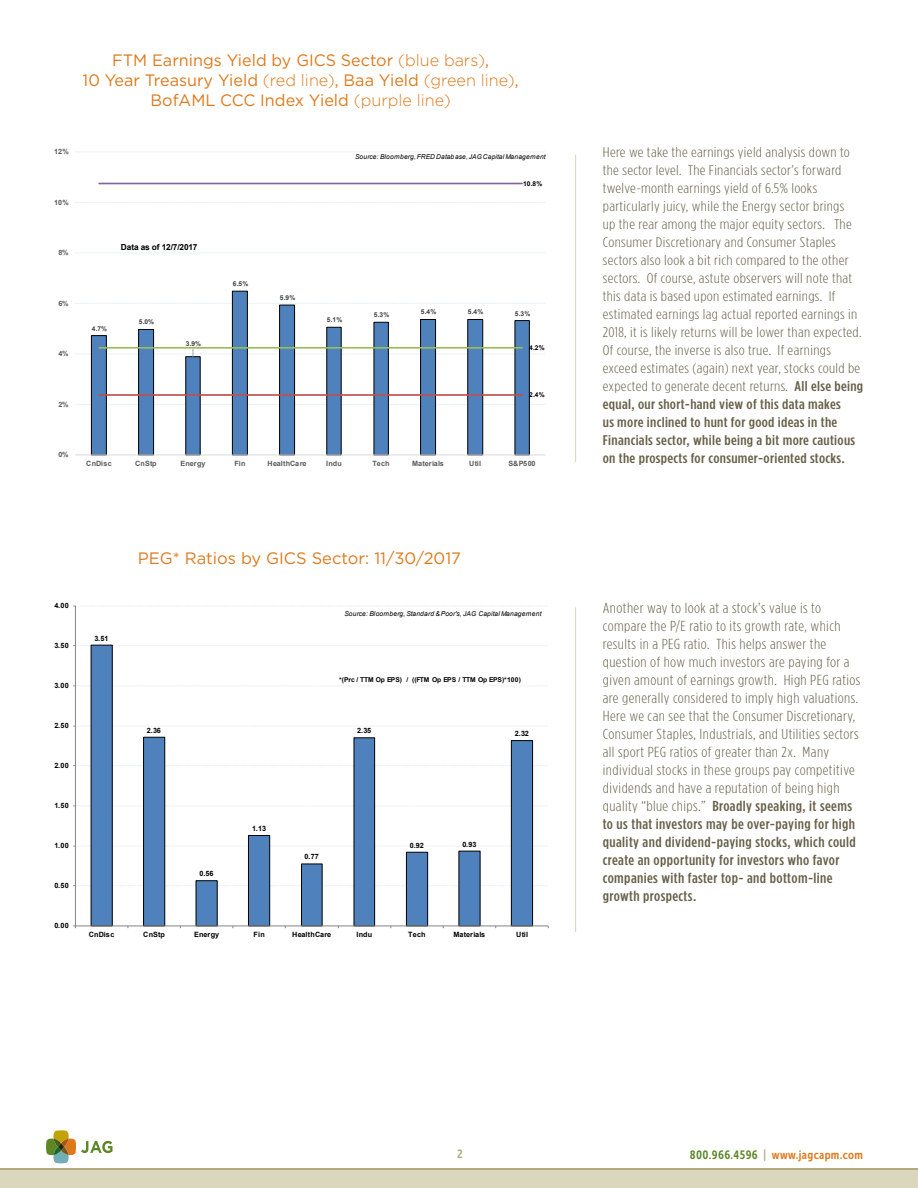
<style>
.page{position:relative;width:918px;height:1188px;background:#fff}
.page>*{position:absolute;margin:0;border:0;box-sizing:border-box;transform-origin:0 0}
.t1{font:16.5px "Gotham";color:#de791b}
.t2{font:300 14.55px/18px "Gotham Condensed";letter-spacing:.025em;color:#676049;scale:1.14 1}
.t3{font:300 14.1px/18px "Gotham Condensed";letter-spacing:.02em;color:#676049;scale:1.18 1}
.t4{font:12px "Museo Sans Cond 700";letter-spacing:.03em;color:#de791b}
.t5{font:12px "Museo Sans Cond 700";color:#b1aa7d}
.t6{font:700 8.4px "Arial";letter-spacing:-.025em;color:#000}
.t7{font:700 7.2px "Arial";letter-spacing:.005em;color:#000}
.t8{font:700 7.2px "Arial";letter-spacing:.005em;color:#595959}
.t9{font:italic 6.75px "Arial";letter-spacing:.025em;color:#000}
.t10{font:700 6.75px "Arial";letter-spacing:-.03em;color:#000}
.t11{font:italic 6.6px "Arial";letter-spacing:.025em;color:#000}
.t12{font:700 6.6px "Arial";color:#404040}
.t13{font:700 6.6px "Arial";color:#000}
.s1{font-weight:300}
.s2{font-weight:500}
.s3{color:#5c8727}
.s4{color:#b1aa7d}
</style>
<div class="page">
<div style="left:0;top:1168px;width:918px;height:18px;background:linear-gradient(to right,#dad7bd,#dad7bd)"></div>
<div style="left:0;top:1171px;width:918px;height:17px;background:#dad7bd"></div>
<svg style="left:46px;top:1130px;width:67px;height:34px"></svg>
<hr style="left:575px;top:154px;width:1px;height:308px;background:#dad7bd">
<hr style="left:575px;top:608px;width:1px;height:324px;background:#dad7bd">
<svg style="left:75px;top:404px;width:470px;height:1px"></svg>
<svg style="left:75px;top:303px;width:470px;height:1px"></svg>
<svg style="left:75px;top:202px;width:470px;height:1px"></svg>
<svg style="left:91px;top:291px;width:439px;height:164px"></svg>
<hr style="left:75px;top:455px;width:470px;height:1px;background:#d9d9d9">
<hr style="left:99px;top:394px;width:423px;height:2px;background:#c0504d">
<hr style="left:99px;top:347px;width:423px;height:2px;background:#9bbb59">
<hr style="left:99px;top:183px;width:423px;height:1px;background:#8064a2">
<svg style="left:75px;top:349px;width:470px;height:8px"></svg>
<svg style="left:91px;top:646px;width:442px;height:280px"></svg>
<hr style="left:75px;top:606px;width:1px;height:320px;background:#868686">
<svg style="left:73px;top:885px;width:475px;height:1px"></svg>
<svg style="left:73px;top:846px;width:475px;height:1px"></svg>
<svg style="left:73px;top:806px;width:461px;height:1px"></svg>
<svg style="left:73px;top:765px;width:475px;height:1px"></svg>
<svg style="left:73px;top:726px;width:475px;height:1px"></svg>
<svg style="left:73px;top:686px;width:460px;height:1px"></svg>
<svg style="left:73px;top:645px;width:475px;height:1px"></svg>
<svg style="left:73px;top:606px;width:475px;height:1px"></svg>
<hr style="left:75px;top:926px;width:473px;height:1px;background:#868686">
<p class="t1" style="left:112px;top:51px;width:378px">FTM Earnings Yield by GICS Sector <span class="s1">(blue bars)</span>,</p>
<p class="t1" style="left:83px;top:71px;width:438px">10 Year Treasury Yield <span class="s1">(red line)</span>, Baa Yield <span class="s1">(green line)</span>,</p>
<p class="t1" style="left:151px;top:91px;width:302px">BofAML CCC Index Yield <span class="s1">(purple line)</span></p>
<p class="t8" style="left:54px;top:147px;width:16px">12%</p>
<p class="t8" style="left:54px;top:198px;width:16px">10%</p>
<p class="t8" style="left:58px;top:248px;width:12px">8%</p>
<p class="t8" style="left:58px;top:298px;width:12px">6%</p>
<p class="t8" style="left:58px;top:349px;width:12px">4%</p>
<p class="t8" style="left:58px;top:399px;width:12px">2%</p>
<p class="t6" style="left:121px;top:241px;width:78px">Data as of 12/7/2017</p>
<p class="t12" style="left:92px;top:324px;width:17px">4.7%</p>
<p class="t12" style="left:139px;top:318px;width:17px">5.0%</p>
<p class="t12" style="left:186px;top:340px;width:17px">3.9%</p>
<p class="t12" style="left:233px;top:280px;width:17px">6.5%</p>
<p class="t12" style="left:280px;top:294px;width:17px">5.9%</p>
<p class="t11" style="left:355px;top:152px;width:192px">Source: Bloomberg, FRED Database, JAG Capital Management</p>
<p class="t13" style="left:523px;top:179px;width:21px">10.8%</p>
<p class="t12" style="left:327px;top:316px;width:17px">5.1%</p>
<p class="t12" style="left:374px;top:310px;width:17px">5.3%</p>
<p class="t12" style="left:421px;top:308px;width:17px">5.4%</p>
<p class="t12" style="left:468px;top:308px;width:17px">5.4%</p>
<p class="t12" style="left:515px;top:309px;width:17px">5.3%</p>
<p class="t13" style="left:529px;top:344px;width:17px">4.2%</p>
<p class="t13" style="left:529px;top:390px;width:17px">2.4%</p>
<p class="t8" style="left:58px;top:450px;width:12px">0%</p>
<p class="t8" style="left:86px;top:459px;width:27px">CnDisc</p>
<p class="t8" style="left:135px;top:459px;width:23px">CnStp</p>
<p class="t8" style="left:180px;top:459px;width:27px">Energy</p>
<p class="t8" style="left:234px;top:459px;width:13px">Fin</p>
<p class="t8" style="left:268px;top:459px;width:40px">HealthCare</p>
<p class="t8" style="left:326px;top:459px;width:17px">Indu</p>
<p class="t8" style="left:372px;top:459px;width:19px">Tech</p>
<p class="t8" style="left:412px;top:459px;width:33px">Materials</p>
<p class="t8" style="left:469px;top:459px;width:13px">Util</p>
<p class="t8" style="left:508px;top:459px;width:29px">S&amp;P500</p>
<p class="t7" style="left:54px;top:601px;width:16px">4.00</p>
<p class="t7" style="left:54px;top:641px;width:16px">3.50</p>
<p class="t7" style="left:54px;top:681px;width:16px">3.00</p>
<p class="t7" style="left:54px;top:721px;width:16px">2.50</p>
<p class="t7" style="left:54px;top:761px;width:16px">2.00</p>
<p class="t7" style="left:54px;top:801px;width:16px">1.50</p>
<p class="t7" style="left:54px;top:841px;width:16px">1.00</p>
<p class="t7" style="left:54px;top:881px;width:16px">0.50</p>
<p class="t7" style="left:54px;top:921px;width:16px">0.00</p>
<p class="t1" style="left:138px;top:549px;width:325px">PEG* Ratios by GICS Sector: 11/30/2017</p>
<p class="t7" style="left:94px;top:633px;width:16px">3.51</p>
<p class="t7" style="left:147px;top:725px;width:16px">2.36</p>
<p class="t7" style="left:199px;top:869px;width:16px">0.56</p>
<p class="t7" style="left:252px;top:823px;width:16px">1.13</p>
<p class="t9" style="left:344px;top:609px;width:199px">Source: Bloomberg, Standard &amp; Poor's, JAG Capital Management</p>
<p class="t10" style="left:339px;top:675px;width:183px">*(Prc / TTM Op EPS) / ((FTM Op EPS / TTM Op EPS)*100)</p>
<p class="t7" style="left:357px;top:726px;width:16px">2.35</p>
<p class="t7" style="left:515px;top:728px;width:16px">2.32</p>
<p class="t7" style="left:305px;top:852px;width:16px">0.77</p>
<p class="t7" style="left:410px;top:840px;width:16px">0.92</p>
<p class="t7" style="left:462px;top:839px;width:16px">0.93</p>
<p class="t7" style="left:89px;top:930px;width:27px">CnDisc</p>
<p class="t7" style="left:143px;top:930px;width:23px">CnStp</p>
<p class="t7" style="left:194px;top:930px;width:27px">Energy</p>
<p class="t7" style="left:254px;top:930px;width:13px">Fin</p>
<p class="t7" style="left:292px;top:930px;width:41px">HealthCare</p>
<p class="t7" style="left:357px;top:930px;width:17px">Indu</p>
<p class="t7" style="left:408px;top:930px;width:19px">Tech</p>
<p class="t7" style="left:453px;top:930px;width:33px">Materials</p>
<p class="t7" style="left:516px;top:930px;width:14px">Util</p>
<p class="t3" style="left:603px;top:143px;width:222px">Here we take the earnings yield analysis down to the sector level. The Financials sector’s forward twelve-month earnings yield of 6.5% looks particularly juicy, while the Energy sector brings<br>up the rear among the major equity sectors. The Consumer Discretionary and Consumer Staples sectors also look a bit rich compared to the other sectors. Of course, astute observers will note that this data is based upon estimated earnings. If estimated earnings lag actual reported earnings in 2018, it is likely returns will be lower than expected.<br>Of course, the inverse is also true. If earnings exceed estimates (again) next year, stocks could be expected to generate decent returns. <span class="s2">All else being equal, our short-hand view of this data makes<br>us more inclined to hunt for good ideas in the Financials sector, while being a bit more cautious on the prospects for consumer-oriented stocks.</span></p>
<p class="t2" style="left:603px;top:599px;width:228px">Another way to look at a stock’s value is to compare the P/E ratio to its growth rate, which results in a PEG ratio. This helps answer the question of how much investors are paying for a given amount of earnings growth. High PEG ratios are generally considered to imply high valuations.<br>Here we can see that the Consumer Discretionary, Consumer Staples, Industrials, and Utilities sectors all sport PEG ratios of greater than 2x. Many individual stocks in these groups pay competitive dividends and have a reputation of being high quality “blue chips.” <span class="s2">Broadly speaking, it seems to us that investors may be over-paying for high quality and dividend-paying stocks, which could create an opportunity for investors who favor companies with faster top- and bottom-line growth prospects.</span></p>
<p class="t5" style="left:457px;top:1147px;width:7px">2</p>
<p class="t4" style="left:690px;top:1148px;width:175px"><span class="s3">800.966.4596</span> <span class="s4">|</span> www.jagcapm.com</p>
</div>
